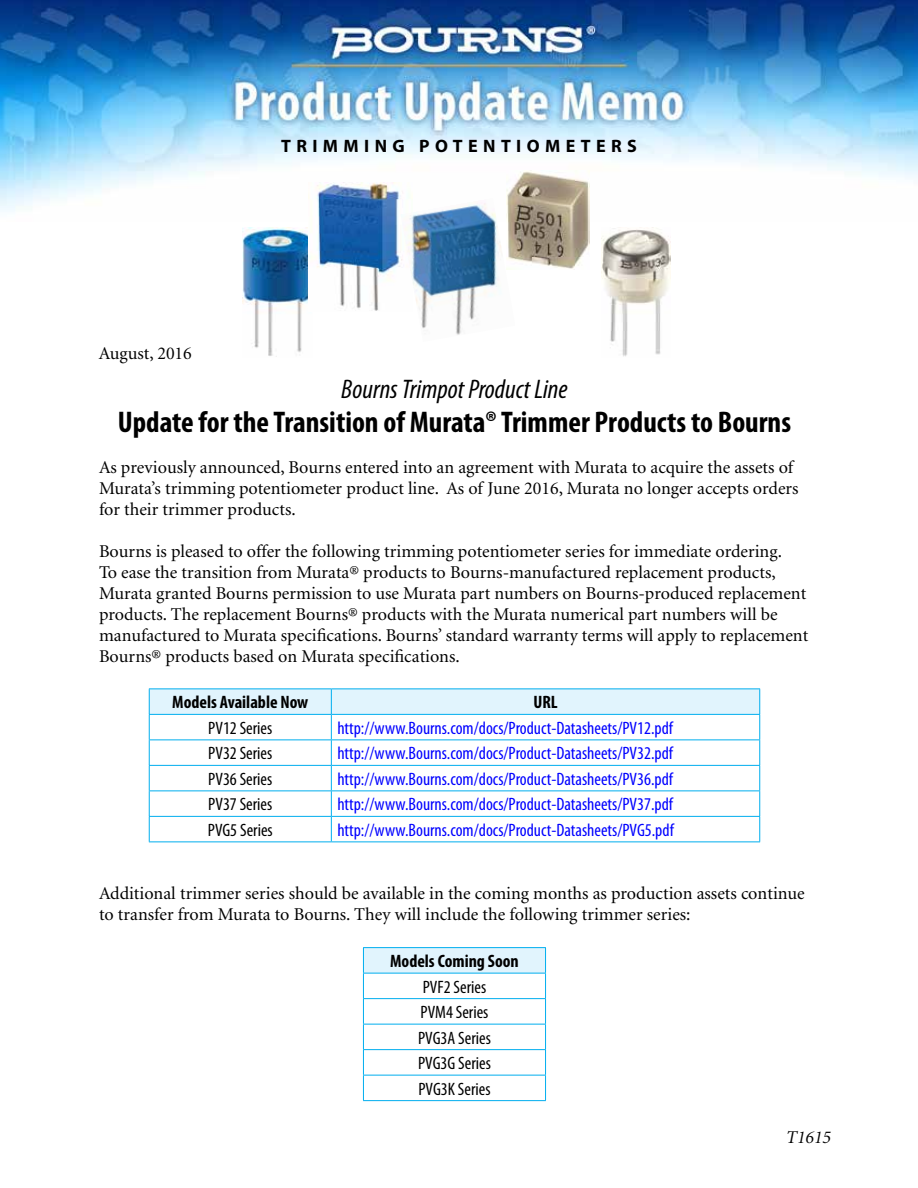
<style>
.page{position:relative;width:918px;height:1188px;background:#fff}
.page>*{position:absolute;margin:0;border:0;box-sizing:border-box;transform-origin:0 0}
.t1{font:700 condensed 30px "Myriad Pro";color:#000}
.t2{font:italic condensed 27px "Myriad Pro";color:#000}
.t3{font:18px/21px "Minion";color:#000}
.t4{font:condensed 18px "Myriad Pro";color:#00f}
.t5{font:condensed 18px/25.5px "Myriad Pro";color:#000}
.t6{font:700 condensed 18px "Myriad Pro";color:#000}
.t7{font:700 18px "Myriad Pro";letter-spacing:.3em;color:#000}
.t8{font:italic 18px "Minion";color:#000}
</style>
<div class="page">
<img style="left:0;top:0;width:918px;height:212px">
<hr style="left:149px;top:688px;width:182px;height:1px;background:#00aeef">
<hr style="left:331px;top:688px;width:429px;height:1px;background:#00aeef">
<svg style="left:149px;top:689px;width:611px;height:153px"></svg>
<hr style="left:149px;top:842px;width:182px;height:1px;background:#00aeef">
<hr style="left:331px;top:842px;width:429px;height:1px;background:#00aeef">
<div style="left:363px;top:948px;width:183px;height:25px;background:#e1f4fd"></div>
<hr style="left:363px;top:947px;width:183px;height:1px;background:#00aeef">
<hr style="left:363px;top:973px;width:183px;height:1px;background:#00aeef">
<hr style="left:363px;top:998px;width:183px;height:1px;background:#00aeef">
<hr style="left:363px;top:1024px;width:183px;height:1px;background:#00aeef">
<hr style="left:363px;top:1049px;width:183px;height:1px;background:#00aeef">
<hr style="left:363px;top:1075px;width:183px;height:1px;background:#00aeef">
<svg style="left:363px;top:948px;width:1px;height:152px"></svg>
<svg style="left:545px;top:948px;width:1px;height:152px"></svg>
<hr style="left:363px;top:1100px;width:183px;height:1px;background:#00aeef">
<img style="left:243px;top:228px;width:66px;height:129px">
<img style="left:602px;top:228px;width:68px;height:129px">
<img style="left:309px;top:182px;width:104px;height:129px">
<img style="left:401px;top:198px;width:105px;height:137px">
<img style="left:506px;top:171px;width:84px;height:99px">
<p class="t3" style="left:99px;top:343px;width:94px">August, 2016</p>
<p class="t7" style="left:281px;top:134px;width:357px">TRIMMING POTENTIOMETERS</p>
<h2 class="t2" style="left:341px;top:372px;width:228px">Bourns Trimpot Product Line</h2>
<h1 class="t1" style="left:118px;top:405px;width:675px">Update for the Transition of Murata® Trimmer Products to Bourns</h1>
<p class="t3" style="left:99px;top:457px;width:701px">As previously announced, Bourns entered into an agreement with Murata to acquire the assets of<br>Murata’s trimming potentiometer product line. As of June 2016, Murata no longer accepts orders for their trimmer products.</p>
<p class="t3" style="left:99px;top:541px;width:711px">Bourns is pleased to offer the following trimming potentiometer series for immediate ordering.<br>To ease the transition from Murata® products to Bourns-manufactured replacement products, Murata granted Bourns permission to use Murata part numbers on Bourns-produced replacement products. The replacement Bourns® products with the Murata numerical part numbers will be manufactured to Murata specifications. Bourns’ standard warranty terms will apply to replacement Bourns® products based on Murata specifications.</p>
<p class="t6" style="left:172px;top:692px;width:138px">Models Available Now</p>
<p class="t6" style="left:533px;top:692px;width:26px">URL</p>
<p class="t5" style="left:208px;top:715px;width:66px">PV12 Series</p>
<p class="t4" style="left:337px;top:717px;width:337px">http://www.Bourns.com/docs/Product-Datasheets/PV12.pdf</p>
<p class="t5" style="left:208px;top:740px;width:66px">PV32 Series</p>
<p class="t4" style="left:337px;top:743px;width:337px">http://www.Bourns.com/docs/Product-Datasheets/PV32.pdf</p>
<p class="t5" style="left:208px;top:766px;width:66px">PV36 Series</p>
<p class="t4" style="left:337px;top:768px;width:337px">http://www.Bourns.com/docs/Product-Datasheets/PV36.pdf</p>
<p class="t5" style="left:208px;top:791px;width:66px">PV37 Series</p>
<p class="t4" style="left:337px;top:794px;width:337px">http://www.Bourns.com/docs/Product-Datasheets/PV37.pdf</p>
<p class="t5" style="left:208px;top:817px;width:66px">PVG5 Series</p>
<p class="t4" style="left:337px;top:819px;width:338px">http://www.Bourns.com/docs/Product-Datasheets/PVG5.pdf</p>
<p class="t3" style="left:99px;top:884px;width:707px">Additional trimmer series should be available in the coming months as production assets continue to transfer from Murata to Bourns. They will include the following trimmer series:</p>
<p class="t6" style="left:390px;top:951px;width:130px">Models Coming Soon</p>
<p class="t5" style="left:418px;top:974px;width:74px">PVF2 Series<br>PVM4 Series<br>PVG3A Series<br>PVG3G Series<br>PVG3K Series</p>
<p class="t8" style="left:786px;top:1128px;width:46px">T1615</p>
</div>
